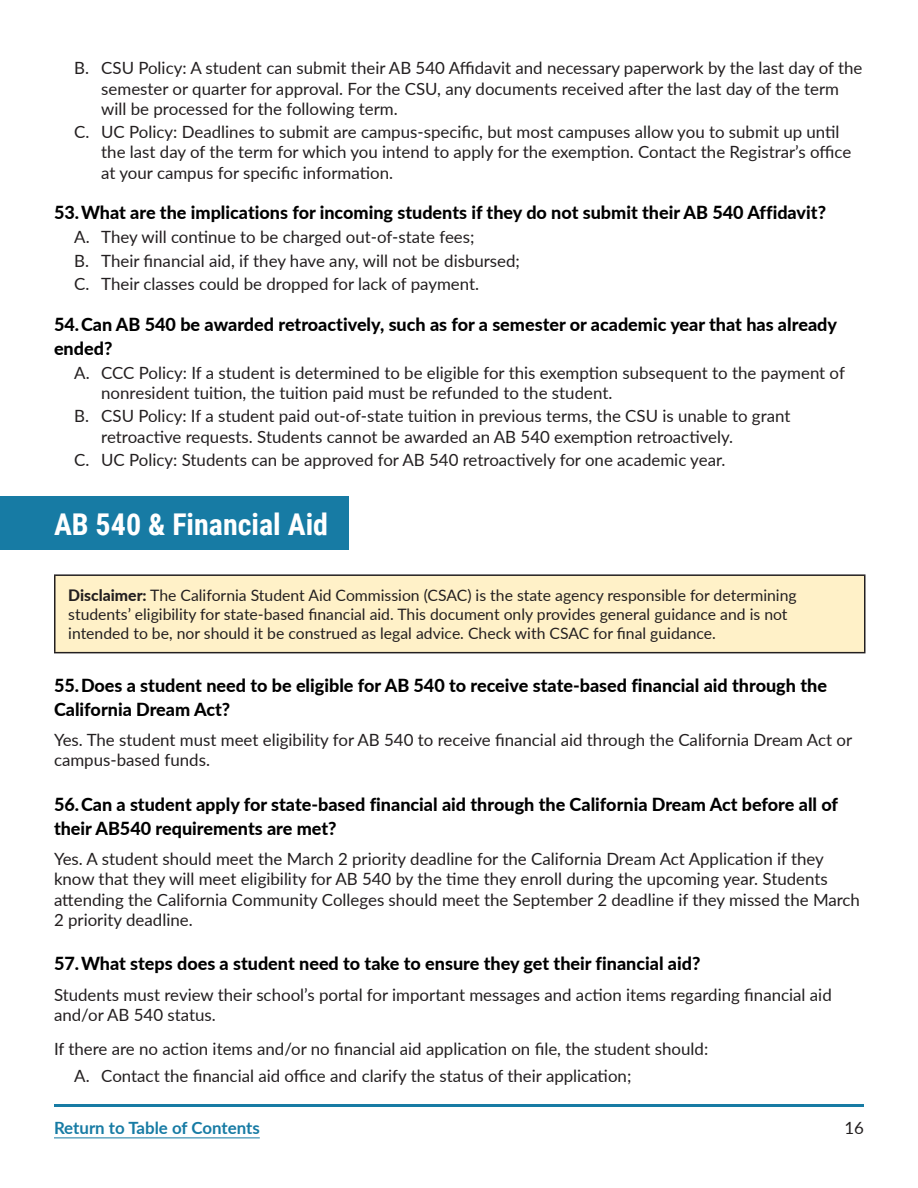
<style>
.page{position:relative;width:918px;height:1188px;background:#fff}
.page>*{position:absolute;margin:0;border:0;box-sizing:border-box;transform-origin:0 0}
.Header_1_FAQ{font:700 30px "Roboto Condensed";color:#fff}
.t1{font:800 18px/24px "Lato";color:#000}
.t2{font:16.8px/20.2px "Lato";color:#231f20}
.t3{font:700 16.8px "Lato";color:#177ba4}
.Paragraph_Disclaimer{font:15.75px/18.9px "Lato";color:#231f20}
.s1{font-weight:800}
</style>
<div class="page">
<hr style="left:54px;top:1104px;width:405px;height:3px;background:#177ba4">
<hr style="left:54px;top:1137px;width:206px;height:1px;background:#177ba4">
<hr style="left:459px;top:1104px;width:405px;height:3px;background:#177ba4">
<div style="left:0;top:497px;width:348px;height:53px;background:#177ba4"></div>
<div style="left:55px;top:575px;width:810px;height:78px;background:#fff1c8"></div>
<hr style="left:54px;top:574px;width:812px;height:2px;background:#231f20">
<hr style="left:54px;top:576px;width:2px;height:76px;background:#231f20">
<hr style="left:864px;top:576px;width:2px;height:76px;background:#231f20">
<hr style="left:54px;top:652px;width:812px;height:1px;background:#231f20">
<p class="t2" style="left:101px;top:57px;width:763px;text-indent:-27px">B. CSU Policy: A student can submit their AB 540 Affidavit and necessary paperwork by the last day of the semester or quarter for approval. For the CSU, any documents received after the last day of the term will be processed for the following term.</p>
<p class="t2" style="left:101px;top:121px;width:752px;text-indent:-27px">C. UC Policy: Deadlines to submit are campus-specific, but most campuses allow you to submit up until the last day of the term for which you intend to apply for the exemption. Contact the Registrar’s office at your campus for specific information.</p>
<p class="t1" style="left:54px;top:200px;width:774px">53.What are the implications for incoming students if they do not submit their AB 540 Affidavit?</p>
<p class="t2" style="left:74px;top:226px;width:402px">A. They will continue to be charged out-of-state fees;</p>
<p class="t2" style="left:74px;top:250px;width:447px">B. Their financial aid, if they have any, will not be disbursed;</p>
<p class="t2" style="left:74px;top:273px;width:406px">C. Their classes could be dropped for lack of payment.</p>
<p class="t1" style="left:54px;top:312px;width:785px">54.Can AB 540 be awarded retroactively, such as for a semester or academic year that has already ended?</p>
<p class="t2" style="left:101px;top:362px;width:745px;text-indent:-27px">A. CCC Policy: If a student is determined to be eligible for this exemption subsequent to the payment of nonresident tuition, the tuition paid must be refunded to the student.</p>
<p class="t2" style="left:101px;top:406px;width:691px;text-indent:-27px">B. CSU Policy: If a student paid out-of-state tuition in previous terms, the CSU is unable to grant retroactive requests. Students cannot be awarded an AB 540 exemption retroactively.</p>
<p class="t2" style="left:74px;top:449px;width:653px">C. UC Policy: Students can be approved for AB 540 retroactively for one academic year.</p>
<h1 class="Header_1_FAQ" style="left:54px;top:503px;width:276px">AB 540 &amp; Financial Aid</h1>
<p class="Paragraph_Disclaimer" style="left:68px;top:586px;width:730px"><span class="s1">Disclaimer:</span> The California Student Aid Commission (CSAC) is the state agency responsible for determining students’ eligibility for state-based financial aid. This document only provides general guidance and is not intended to be, nor should it be construed as legal advice. Check with CSAC for final guidance.</p>
<p class="t1" style="left:54px;top:672px;width:774px">55.Does a student need to be eligible for AB 540 to receive state-based financial aid through the<br>California Dream Act?</p>
<p class="t2" style="left:54px;top:729px;width:800px">Yes. The student must meet eligibility for AB 540 to receive financial aid through the California Dream Act or campus-based funds.</p>
<p class="t1" style="left:54px;top:791px;width:786px">56.Can a student apply for state-based financial aid through the California Dream Act before all of their AB540 requirements are met?</p>
<p class="t2" style="left:54px;top:848px;width:808px">Yes. A student should meet the March 2 priority deadline for the California Dream Act Application if they know that they will meet eligibility for AB 540 by the time they enroll during the upcoming year. Students attending the California Community Colleges should meet the September 2 deadline if they missed the March 2 priority deadline.</p>
<p class="t1" style="left:54px;top:951px;width:648px">57.What steps does a student need to take to ensure they get their financial aid?</p>
<p class="t2" style="left:54px;top:984px;width:779px">Students must review their school’s portal for important messages and action items regarding financial aid and/or AB 540 status.</p>
<p class="t2" style="left:54px;top:1038px;width:656px">If there are no action items and/or no financial aid application on file, the student should:</p>
<p class="t2" style="left:74px;top:1065px;width:559px">A. Contact the financial aid office and clarify the status of their application;</p>
<p class="t3" style="left:54px;top:1116px;width:207px">Return to Table of Contents</p>
<p class="t2" style="left:844px;top:1117px;width:21px">16</p>
</div>
